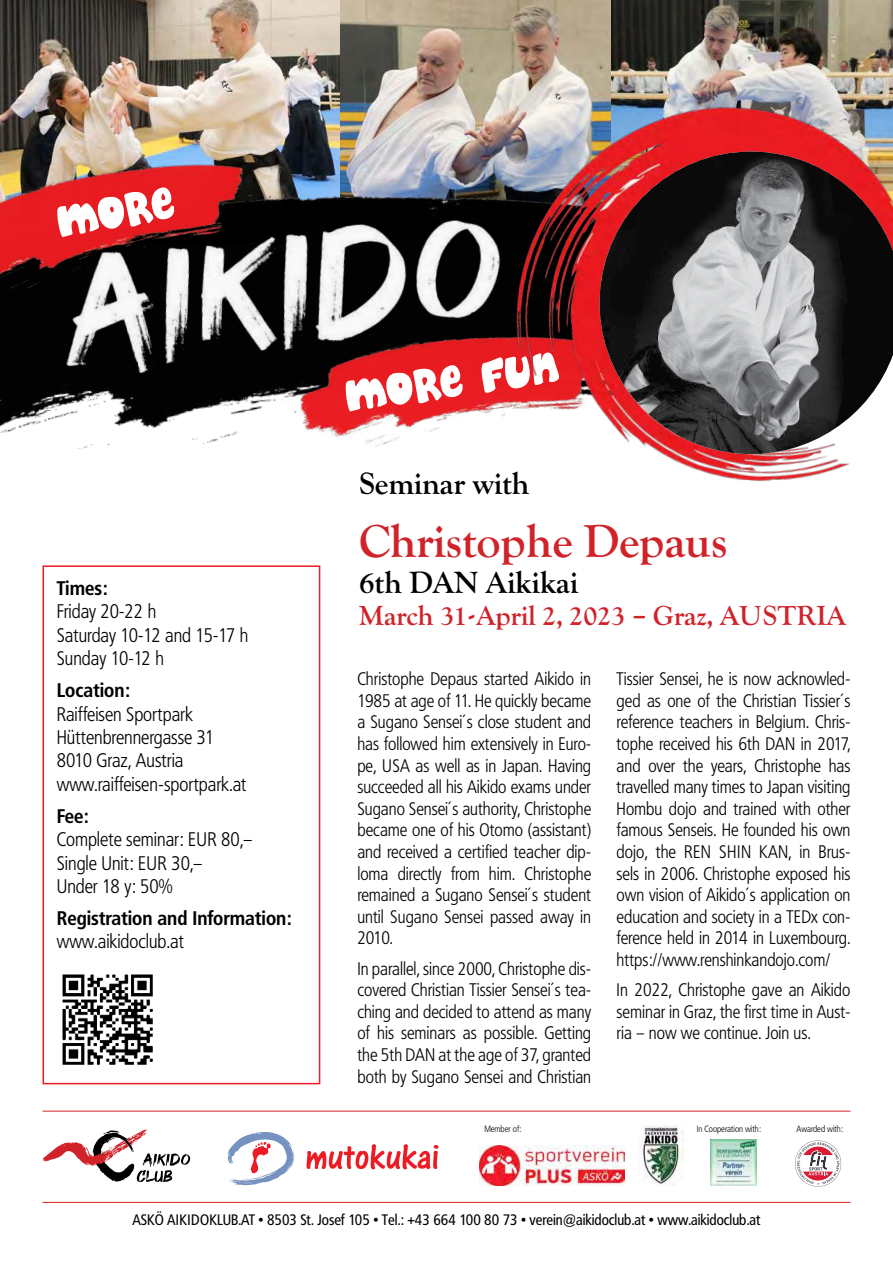
<style>
.page{position:relative;width:893px;height:1263px;background:#fff}
.page>*{position:absolute;margin:0;border:0;box-sizing:border-box;transform-origin:0 0}
.t1{font:700 45px "Goudy BQ";color:#d12229}
.t2{font:700 30px "Goudy BQ";color:#000}
.t3{font:700 27px "Goudy BQ";color:#d12229}
.t4{font:300 19.5px/23.4px "Frutiger Condensed BQ";color:#000}
.t5{font:700 19.5px "Frutiger Condensed BQ";color:#000}
.t6{font:300 18px/21.6px "Frutiger Condensed BQ";color:#000;text-align:justify}
.t7{font:15px "Frutiger Condensed BQ";color:#000}
.t8{font:300 9px "Frutiger Condensed BQ";color:#000}
</style>
<div class="page">
<img style="left:0;top:0;width:340px;height:172px">
<img style="left:610px;top:0;width:283px;height:78px">
<img style="left:340px;top:0;width:270px;height:172px">
<hr style="left:43px;top:1202px;width:807px;height:1px;background:#d72120">
<hr style="left:43px;top:1111px;width:807px;height:1px;background:#d72120">
<img style="left:480px;top:1145px;width:145px;height:41px">
<img style="left:639px;top:1125px;width:45px;height:61px">
<img style="left:711px;top:1139px;width:46px;height:47px">
<svg style="left:795px;top:1140px;width:46px;height:46px"></svg>
<svg style="left:42px;top:1129px;width:148px;height:53px"></svg>
<svg style="left:227px;top:1132px;width:67px;height:53px"></svg>
<svg style="left:307px;top:1144px;width:132px;height:25px"></svg>
<img style="left:62px;top:974px;width:91px;height:91px">
<div style="left:43px;top:565px;width:277px;height:519px;border:2px solid #ed1c24"></div>
<img style="left:0;top:172px;width:501px;height:277px">
<img style="left:42px;top:184px;width:459px;height:212px">
<img style="left:281px;top:303px;width:220px;height:146px">
<svg style="left:346px;top:352px;width:155px;height:59px"></svg>
<img style="left:0;top:123px;width:279px;height:186px">
<svg style="left:57px;top:187px;width:117px;height:50px"></svg>
<img style="left:501px;top:78px;width:392px;height:404px">
<img style="left:595px;top:152px;width:298px;height:306px">
<p class="t5" style="left:57px;top:580px;width:52px">Times:</p>
<p class="t4" style="left:57px;top:601px;width:193px">Friday 20-22 h<br>Saturday 10-12 and 15-17 h<br>Sunday 10-12 h</p>
<p class="t5" style="left:57px;top:682px;width:74px">Location:</p>
<p class="t4" style="left:57px;top:704px;width:191px">Raiffeisen Sportpark<br>Hüttenbrennergasse 31<br>8010 Graz, Austria www.raiffeisen-sportpark.at</p>
<p class="t5" style="left:57px;top:808px;width:33px">Fee:</p>
<p class="t4" style="left:57px;top:829px;width:197px">Complete seminar: EUR 80,–<br>Single Unit: EUR 30,–<br>Under 18 y: 50%</p>
<p class="t5" style="left:57px;top:910px;width:236px">Registration and Information:</p>
<p class="t4" style="left:57px;top:931px;width:129px">www.aikidoclub.at</p>
<h2 class="t2" style="left:359px;top:472px;width:171px">Seminar with</h2>
<h1 class="t1" style="left:359px;top:523px;width:370px">Christophe Depaus</h1>
<h2 class="t2" style="left:359px;top:570px;width:220px">6th DAN Aikikai</h2>
<h3 class="t3" style="left:359px;top:605px;width:488px">March 31-April 2, 2023 – Graz, AUSTRIA</h3>
<p class="t6" style="left:357px;top:669px;width:235px">Christophe Depaus started Aikido in 1985 at age of 11. He quickly became a Sugano Sensei´s close student and has followed him extensively in Euro&shy;pe, USA as well as in Japan. Having succeeded all his Aikido exams under Sugano Sensei´s authority, Christophe became one of his Otomo (assistant) and received a certified teacher dip&shy;loma directly from him. Christophe remained a Sugano Sensei´s student until Sugano Sensei passed away in 2010.</p>
<p class="t6" style="left:357px;top:959px;width:235px">In parallel, since 2000, Christophe dis&shy;covered Christian Tissier Sensei´s tea&shy;ching and decided to attend as many of his seminars as possible. Getting the 5th DAN at the age of 37, granted both by Sugano Sensei and Christian</p>
<p class="t6" style="left:617px;top:669px;width:235px">Tissier Sensei, he is now acknowled&shy;ged as one of the Christian Tissier´s reference teachers in Belgium. Chris&shy;tophe received his 6th DAN in 2017, and over the years, Christophe has travelled many times to Japan visiting Hombu dojo and trained with other famous Senseis. He founded his own dojo, the REN SHIN KAN, in Brus&shy;sels in 2006. Christophe exposed his own vision of Aikido´s application on education and society in a TEDx con&shy;ference held in 2014 in Luxembourg. https://www.renshinkandojo.com/</p>
<p class="t6" style="left:617px;top:980px;width:235px">In 2022, Christophe gave an Aikido seminar in Graz, the first time in Aust&shy;ria – now we continue. Join us.</p>
<p class="t8" style="left:484px;top:1125px;width:39px">Member of:</p>
<p class="t8" style="left:697px;top:1125px;width:65px">In Cooperation with:</p>
<p class="t8" style="left:796px;top:1125px;width:48px">Awarded with:</p>
<p class="t7" style="left:132px;top:1210px;width:630px">ASKÖ AIKIDOKLUB.AT • 8503 St. Josef 105 • Tel.: +43 664 100 80 73 • verein@aikidoclub.at • www.aikidoclub.at</p>
</div>
